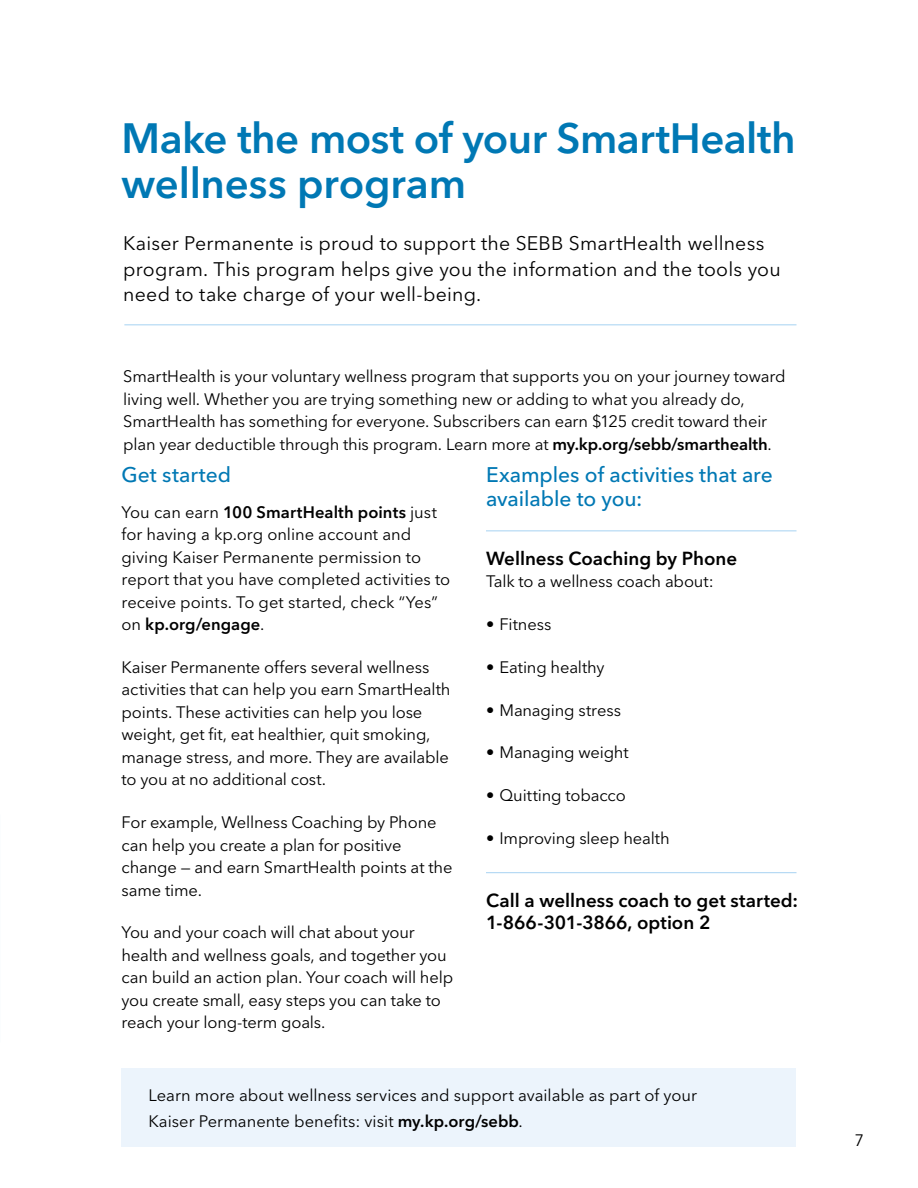
<style>
.page{position:relative;width:918px;height:1188px;background:#fff}
.page>*{position:absolute;margin:0;border:0;box-sizing:border-box;transform-origin:0 0}
.t1{font:600 42px/45px "Avenir Next LT Pro";letter-spacing:-.01em;color:#0078b4}
.t2{font:500 21px/24px "Avenir Next LT Pro";letter-spacing:-.005em;color:#0078b4}
.t3{font:19.5px/25.5px "Avenir Next LT Pro";letter-spacing:.01em;color:#000}
.t4{font:600 18.75px/22.5px "Avenir Next LT Pro";color:#000}
.t5{font:16.5px/22.5px "Avenir Next LT Pro";letter-spacing:-.01em;color:#000}
.s1{font-weight:600}
</style>
<div class="page">
<hr style="left:124px;top:324px;width:672px;height:1px;background:#b0d7f3">
<hr style="left:486px;top:530px;width:310px;height:1px;background:#b0d7f3">
<hr style="left:486px;top:872px;width:310px;height:1px;background:#b0d7f3">
<div style="left:122px;top:1068px;width:674px;height:79px;background:#ecf4fc"></div>
<h1 class="t1" style="left:122px;top:116px;width:676px">Make the most of your SmartHealth wellness program</h1>
<p class="t3" style="left:123px;top:231px;width:659px">Kaiser Permanente is proud to support the SEBB SmartHealth wellness program. This program helps give you the information and the tools you need to take charge of your well-being.</p>
<p class="t5" style="left:123px;top:365px;width:664px">SmartHealth is your voluntary wellness program that supports you on your journey toward living well. Whether you are trying something new or adding to what you already do, SmartHealth has something for everyone. Subscribers can earn $125 credit toward their plan year deductible through this program. Learn more at <span class="s1">my.kp.org/sebb/smarthealth</span>.</p>
<p class="t2" style="left:122px;top:462px;width:111px">Get started</p>
<p class="t5" style="left:122px;top:501px;width:330px">You can earn <span class="s1">100 SmartHealth points</span> just for having a kp.org online account and giving Kaiser Permanente permission to report that you have completed activities to receive points. To get started, check “Yes” on <span class="s1">kp.org/engage</span>.</p>
<p class="t5" style="left:122px;top:656px;width:331px">Kaiser Permanente offers several wellness activities that can help you earn SmartHealth points. These activities can help you lose weight, get fit, eat healthier, quit smoking, manage stress, and more. They are available to you at no additional cost.</p>
<p class="t5" style="left:122px;top:811px;width:332px">For example, Wellness Coaching by Phone can help you create a plan for positive change — and earn SmartHealth points at the same time.</p>
<p class="t5" style="left:122px;top:921px;width:333px">You and your coach will chat about your health and wellness goals, and together you can build an action plan. Your coach will help you create small, easy steps you can take to reach your long-term goals.</p>
<p class="t2" style="left:486px;top:462px;width:288px">Examples of activities that are available to you:</p>
<p class="t4" style="left:486px;top:547px;width:253px">Wellness Coaching by Phone</p>
<p class="t5" style="left:486px;top:570px;width:229px">Talk to a wellness coach about:</p>
<p class="t5" style="left:486px;top:613px;width:67px">• Fitness</p>
<p class="t5" style="left:486px;top:656px;width:120px">• Eating healthy</p>
<p class="t5" style="left:486px;top:699px;width:137px">• Managing stress</p>
<p class="t5" style="left:486px;top:741px;width:144px">• Managing weight</p>
<p class="t5" style="left:486px;top:784px;width:141px">• Quitting tobacco</p>
<p class="t5" style="left:486px;top:827px;width:185px">• Improving sleep health</p>
<p class="t4" style="left:486px;top:889px;width:314px">Call a wellness coach to get started:<br>1-866-301-3866, option 2</p>
<p class="t5" style="left:148px;top:1083px;width:550px;line-height:25.5px">Learn more about wellness services and support available as part of your<br>Kaiser Permanente benefits: visit <span class="s1">my.kp.org/sebb</span>.</p>
<p class="t5" style="left:854px;top:1129px;width:11px">7</p>
</div>
